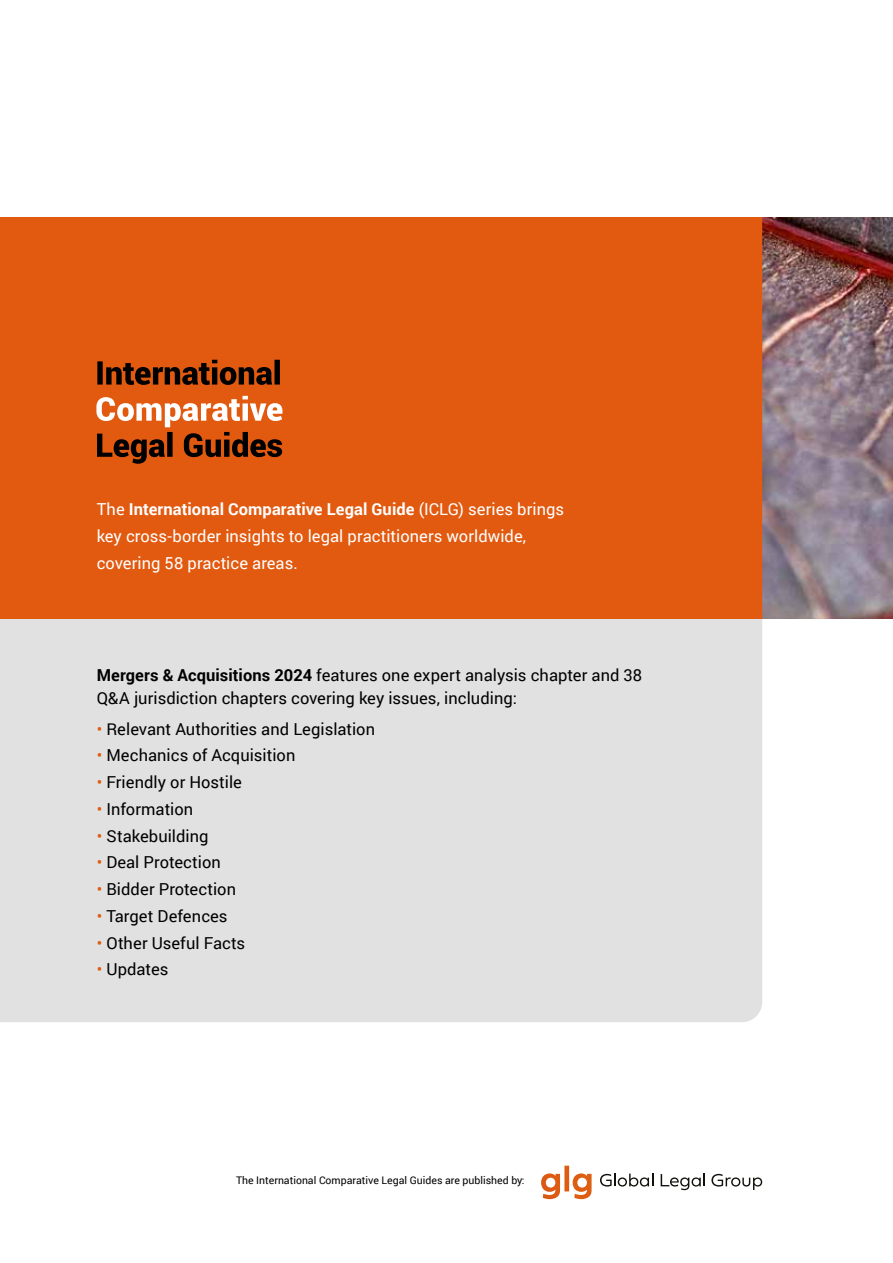
<style>
.page{position:relative;width:893px;height:1263px;background:#fff}
.page>*{position:absolute;margin:0;border:0;box-sizing:border-box;transform-origin:0 0}
.t1{font:16.5px/22.5px "Roboto";color:#000}
.t2{font:16.5px/27px "Roboto";color:#fff}
.t3{font:10.5px "Roboto";color:#000}
.s1{font-weight:700}
.s2{color:#e25a10}
</style>
<div class="page">
<div style="left:0;top:619px;width:762px;height:403px;background:#e1e1e1"></div>
<div style="left:0;top:217px;width:893px;height:402px;background:#e25a10"></div>
<svg style="left:97px;top:396px;width:185px;height:68px"></svg>
<svg style="left:97px;top:360px;width:183px;height:25px"></svg>
<svg style="left:541px;top:1166px;width:51px;height:33px"></svg>
<svg style="left:600px;top:1173px;width:53px;height:13px"></svg>
<svg style="left:661px;top:1173px;width:44px;height:17px"></svg>
<svg style="left:711px;top:1174px;width:51px;height:16px"></svg>
<img style="left:762px;top:217px;width:131px;height:402px">
<p class="t2" style="left:97px;top:495px;width:469px">The <span class="s1">International Comparative Legal Guide</span> (ICLG) series brings key cross-border insights to legal practitioners worldwide, covering 58 practice areas.</p>
<p class="t1" style="left:97px;top:663px;width:547px"><span class="s1">Mergers &amp; Acquisitions 2024</span> features one expert analysis chapter and 38<br>Q&amp;A jurisdiction chapters covering key issues, including:</p>
<p class="t1" style="left:97px;top:717px;width:280px"><span class="s2">•</span> Relevant Authorities and Legislation</p>
<p class="t1" style="left:97px;top:744px;width:200px"><span class="s2">•</span> Mechanics of Acquisition</p>
<p class="t1" style="left:97px;top:770px;width:147px"><span class="s2">•</span> Friendly or Hostile</p>
<p class="t1" style="left:97px;top:797px;width:98px"><span class="s2">•</span> Information</p>
<p class="t1" style="left:97px;top:824px;width:113px"><span class="s2">•</span> Stakebuilding</p>
<p class="t1" style="left:97px;top:851px;width:126px"><span class="s2">•</span> Deal Protection</p>
<p class="t1" style="left:97px;top:877px;width:141px"><span class="s2">•</span> Bidder Protection</p>
<p class="t1" style="left:97px;top:904px;width:132px"><span class="s2">•</span> Target Defences</p>
<p class="t1" style="left:97px;top:931px;width:150px"><span class="s2">•</span> Other Useful Facts</p>
<p class="t1" style="left:97px;top:958px;width:73px"><span class="s2">•</span> Updates</p>
<p class="t3" style="left:236px;top:1172px;width:290px">The International Comparative Legal Guides are published by:</p>
</div>
